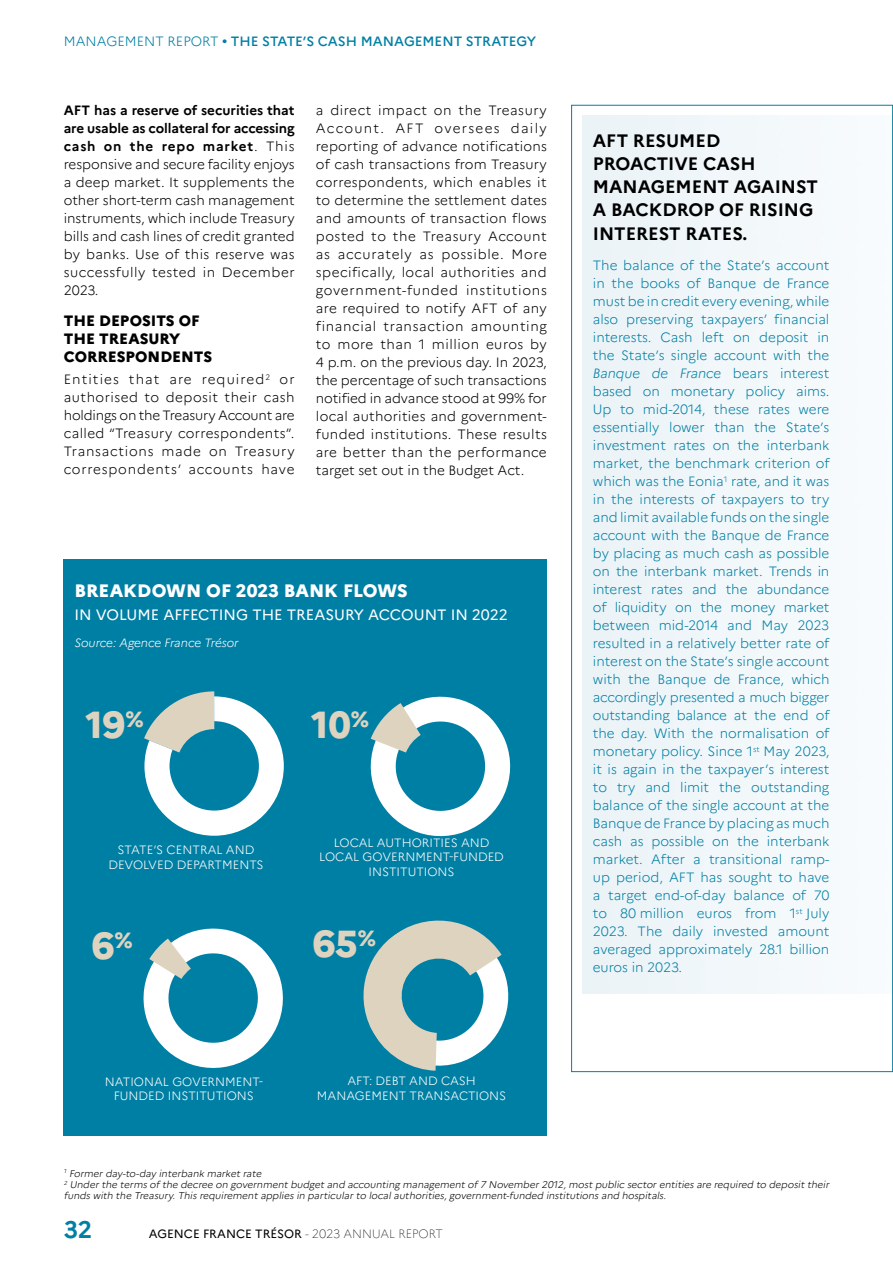
<style>
.page{position:relative;width:893px;height:1263px;background:#fff}
.page>*{position:absolute;margin:0;border:0;box-sizing:border-box;transform-origin:0 0}
.t1{font:800 37.65px "Marianne";color:#ded3bf}
.t2{font:700 24px "Marianne";color:#007fa4}
.t3{font:700 18px/23.2px "Marianne";color:#000}
.t4{font:800 18px "Marianne";color:#fff}
.t5{font:15px "Marianne";color:#fff}
.t6{font:800 15px/18px "Marianne";color:#000}
.t7{font:300 13.5px/18px "Marianne";color:#007fa4;text-align:justify}
.t8{font:300 13.5px/18px "Marianne";letter-spacing:.03em;color:#000;text-align:justify}
.t9{font:500 13.5px "Marianne";color:#007fa4}
.t10{font:300 12px/14.4px "Marianne";color:#fff;text-align:center}
.t11{font:12px "Marianne";color:#000}
.t12{font:italic 300 12px "Marianne";letter-spacing:-.01em;color:#fff}
.t13{font:italic 300 9.75px/11.2px "Marianne";color:#000}
.s1{font-weight:300}
.s2{font-weight:700}
.s3{font-style:italic}
.s4{font-weight:100}
</style>
<div class="page">
<div style="left:64px;top:560px;width:483px;height:576px;background:#007fa4"></div>
<svg style="left:144px;top:691px;width:140px;height:145px"></svg>
<svg style="left:370px;top:696px;width:141px;height:141px"></svg>
<svg style="left:143px;top:928px;width:140px;height:140px"></svg>
<svg style="left:363px;top:920px;width:146px;height:151px"></svg>
<p class="t9" style="left:64px;top:33px;width:474px"><span class="s1">MANAGEMENT REPORT</span> • THE STATE’S CASH MANAGEMENT STRATEGY</p>
<p class="t8" style="left:64px;top:101px;width:232px"><span class="s2">AFT has a reserve of securities that are usable as collateral for accessing cash on the repo market</span>. This responsive and secure facility enjoys a deep market. It supplements the other short-term cash management instruments, which include Treasury bills and cash lines of credit granted by banks. Use of this reserve was successfully tested in December 2023.</p>
<p class="t6" style="left:64px;top:311px;width:150px">THE DEPOSITS OF<br>THE TREASURY<br>CORRESPONDENTS</p>
<p class="t8" style="left:64px;top:370px;width:232px">Entities that are required<sup>2</sup> or authorised to deposit their cash holdings on the Treasury Account are called “Treasury correspondents”.<br>Transactions made on Treasury correspondents’ accounts have</p>
<p class="t8" style="left:316px;top:101px;width:232px">a direct impact on the Treasury Account. AFT oversees daily reporting of advance notifications of cash transactions from Treasury correspondents, which enables it to determine the settlement dates and amounts of transaction flows posted to the Treasury Account as accurately as possible. More specifically, local authorities and government-funded institutions are required to notify AFT of any financial transaction amounting to more than 1 million euros by 4 p.m. on the previous day. In 2023, the percentage of such transactions notified in advance stood at 99% for local authorities and government&shy;funded institutions. These results are better than the performance target set out in the Budget Act.</p>
<h3 class="t4" style="left:74px;top:580px;width:335px">BREAKDOWN OF 2023 BANK FLOWS</h3>
<p class="t5" style="left:74px;top:605px;width:435px">IN VOLUME AFFECTING THE TREASURY ACCOUNT IN 2022</p>
<p class="t12" style="left:74px;top:633px;width:166px">Source: Agence France Trésor</p>
<h1 class="t1" style="left:85px;top:701px;width:60px">19<sup>%</sup></h1>
<p class="t10" style="left:108px;top:843px;width:157px">STATE’S CENTRAL AND<br>DEVOLVED DEPARTMENTS</p>
<h1 class="t1" style="left:92px;top:923px;width:42px">6<sup>%</sup></h1>
<h1 class="t1" style="left:311px;top:701px;width:60px">10<sup>%</sup></h1>
<p class="t10" style="left:319px;top:835px;width:186px">LOCAL AUTHORITIES AND<br>LOCAL GOVERNMENT-FUNDED<br>INSTITUTIONS</p>
<h1 class="t1" style="left:313px;top:921px;width:65px">65<sup>%</sup></h1>
<p class="t10" style="left:105px;top:1074px;width:160px">NATIONAL GOVERNMENT-<br>FUNDED INSTITUTIONS</p>
<p class="t10" style="left:317px;top:1074px;width:191px">AFT: DEBT AND CASH<br>MANAGEMENT TRANSACTIONS</p>
<h3 class="t3" style="left:593px;top:127px;width:227px">AFT RESUMED<br>PROACTIVE CASH<br>MANAGEMENT AGAINST<br>A BACKDROP OF RISING<br>INTEREST RATES.</h3>
<p class="t7" style="left:593px;top:256px;width:238px">The balance of the State’s account in the books of Banque de France must be in credit every evening, while also preserving taxpayers’ financial interests. Cash left on deposit in the State’s single account with the <span class="s3">Banque de France</span> bears interest based on monetary policy aims.<br>Up to mid-2014, these rates were essentially lower than the State’s investment rates on the interbank market, the benchmark criterion of which was the Eonia<sup>1</sup> rate, and it was in the interests of taxpayers to try and limit available funds on the single account with the Banque de France by placing as much cash as possible on the interbank market. Trends in interest rates and the abundance of liquidity on the money market between mid-2014 and May 2023 resulted in a relatively better rate of interest on the State’s single account with the Banque de France, which accordingly presented a much bigger outstanding balance at the end of the day. With the normalisation of monetary policy. Since 1<sup>st</sup> May 2023, it is again in the taxpayer’s interest to try and limit the outstanding balance of the single account at the Banque de France by placing as much cash as possible on the interbank market. After a transitional ramp&shy;up period, AFT has sought to have a target end-of-day balance of 70 to 80 million euros from 1<sup>st</sup> July 2023. The daily invested amount averaged approximately 28.1 billion euros in 2023.</p>
<p class="t13" style="left:64px;top:1167px;width:769px"><sup>1</sup> Formerday-to-day interbank market rate<br><sup>2</sup> Underthe terms of the decree on government budget and accounting management of 7 November2012,most public sectorentities are required to deposit their funds with the Treasury.This requirement applies in particularto localauthorities,government-funded institutions and hospitals.</p>
<h2 class="t2" style="left:64px;top:1211px;width:30px">32</h2>
<p class="t11" style="left:149px;top:1226px;width:295px">AGENCE FRANCE TRÉSOR <span class="s4">- 2023 ANNUAL REPORT</span></p>
</div>
